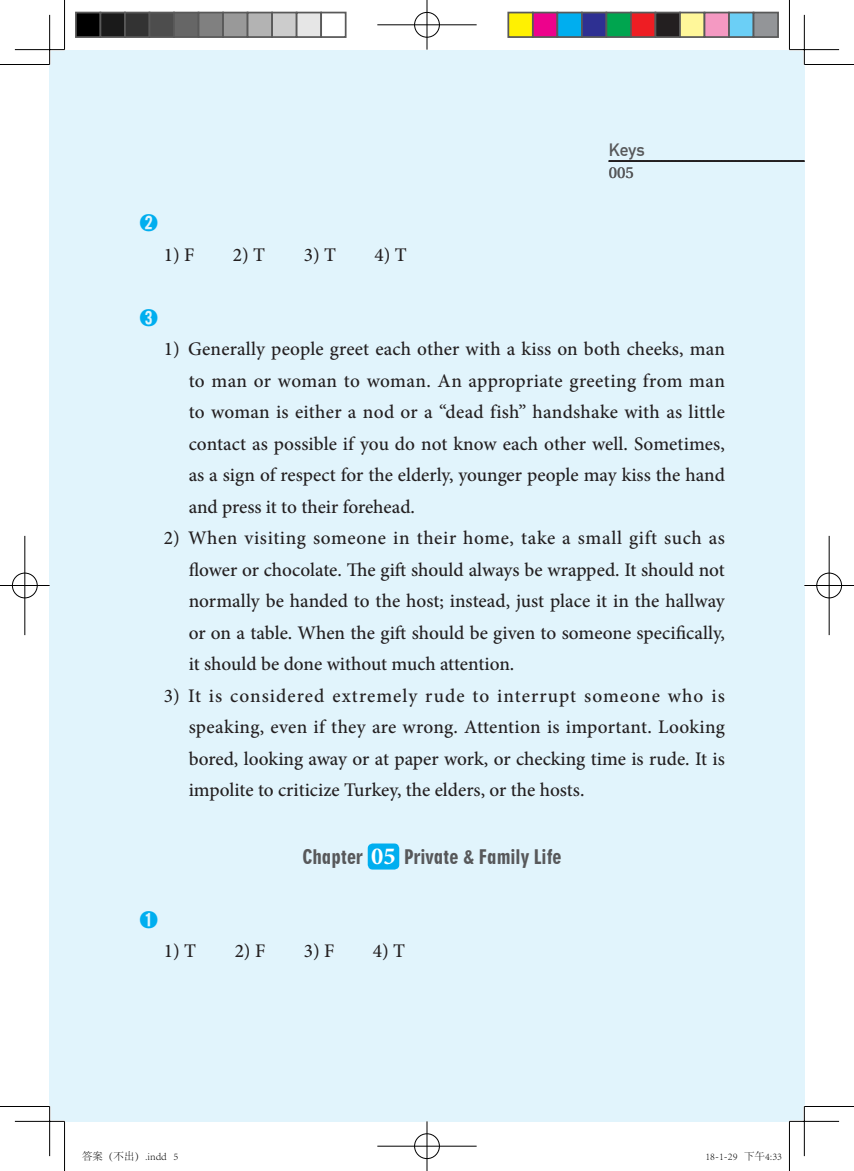
<style>
.page{position:relative;width:854px;height:1171px;background:#fff}
.page>*{position:absolute;margin:0;border:0;box-sizing:border-box;transform-origin:0 0}
.t1{font:700 24.5px "Minion Pro";color:#fff}
.答案文{font:500 19.25px/31.5px "Minion Pro";letter-spacing:-.005em;color:#231f20;text-align:justify}
.正文{font:19.25px "Geometric 706 BT Black Condensed B";color:#57585a}
.练习标题{font:500 19.25px "Adobe Myungjo Std";color:#00aeef}
.t2{font:700 17.5px "DIN Alternate";color:#57585a}
.t3{font:15.75px "Utopia";color:#57585a}
.t4{font:300 10.5px "Adobe Song Std";color:#000}
</style>
<div class="page">
<div style="left:65px;top:50px;width:739px;height:1071px;background:#e1f4fc"></div>
<div style="left:50px;top:50px;width:14px;height:1071px;background:#e1f4fc"></div>
<svg style="left:608px;top:160px;width:196px;height:2px"></svg>
<div style="left:367px;top:843px;width:32px;height:26px;background:#00aeef;border-radius:5px"></div>
<hr style="left:15px;top:48px;width:49px;height:3px;background:#fff">
<hr style="left:789px;top:48px;width:49px;height:3px;background:#fff">
<hr style="left:15px;top:1120px;width:49px;height:2px;background:#fff">
<hr style="left:789px;top:1120px;width:49px;height:2px;background:#fff">
<hr style="left:48px;top:15px;width:3px;height:49px;background:#fff">
<hr style="left:48px;top:1106px;width:3px;height:50px;background:#fff">
<hr style="left:802px;top:15px;width:3px;height:49px;background:#fff">
<hr style="left:802px;top:1106px;width:3px;height:50px;background:#fff">
<hr style="left:0;top:64px;width:50px;height:1px;background:#000">
<hr style="left:804px;top:64px;width:49px;height:1px;background:#000">
<hr style="left:0;top:1106px;width:50px;height:1px;background:#000">
<hr style="left:804px;top:1106px;width:49px;height:1px;background:#000">
<hr style="left:64px;top:0;width:1px;height:50px;background:#000">
<hr style="left:64px;top:1121px;width:1px;height:50px;background:#000">
<hr style="left:788px;top:0;width:1px;height:50px;background:#000">
<hr style="left:788px;top:1121px;width:1px;height:50px;background:#000">
<hr style="left:15px;top:49px;width:49px;height:1px;background:#000">
<hr style="left:789px;top:49px;width:49px;height:1px;background:#000">
<hr style="left:15px;top:1121px;width:49px;height:1px;background:#000">
<hr style="left:789px;top:1121px;width:49px;height:1px;background:#000">
<hr style="left:49px;top:15px;width:1px;height:49px;background:#000">
<hr style="left:49px;top:1106px;width:1px;height:50px;background:#000">
<hr style="left:803px;top:15px;width:1px;height:49px;background:#000">
<hr style="left:803px;top:1106px;width:1px;height:50px;background:#000">
<div style="left:413px;top:11px;width:27px;height:27px;border:2px solid #fff;border-radius:50%"></div>
<hr style="left:377px;top:24px;width:99px;height:2px;background:#fff">
<hr style="left:425px;top:0;width:3px;height:50px;background:#fff">
<div style="left:414px;top:12px;width:25px;height:25px;border:1px solid #000;border-radius:50%"></div>
<hr style="left:377px;top:25px;width:99px;height:1px;background:#000">
<hr style="left:426px;top:0;width:1px;height:50px;background:#000">
<div style="left:413px;top:1132px;width:27px;height:28px;border:2px solid #fff;border-radius:50%"></div>
<hr style="left:377px;top:1145px;width:99px;height:2px;background:#fff">
<hr style="left:425px;top:1121px;width:3px;height:50px;background:#fff">
<div style="left:414px;top:1133px;width:25px;height:26px;border:1px solid #000;border-radius:50%"></div>
<hr style="left:377px;top:1146px;width:99px;height:1px;background:#000">
<hr style="left:426px;top:1121px;width:1px;height:50px;background:#000">
<div style="left:11px;top:572px;width:27px;height:27px;border:2px solid #fff;border-radius:50%"></div>
<hr style="left:0;top:584px;width:50px;height:3px;background:#fff">
<hr style="left:24px;top:536px;width:2px;height:99px;background:#fff">
<div style="left:12px;top:573px;width:25px;height:25px;border:1px solid #000;border-radius:50%"></div>
<hr style="left:0;top:585px;width:50px;height:1px;background:#000">
<hr style="left:25px;top:536px;width:1px;height:99px;background:#000">
<div style="left:815px;top:572px;width:27px;height:27px;border:2px solid #fff;border-radius:50%"></div>
<hr style="left:804px;top:584px;width:49px;height:3px;background:#fff">
<hr style="left:827px;top:536px;width:3px;height:99px;background:#fff">
<div style="left:816px;top:573px;width:25px;height:25px;border:1px solid #000;border-radius:50%"></div>
<hr style="left:804px;top:585px;width:49px;height:1px;background:#000">
<hr style="left:828px;top:536px;width:1px;height:99px;background:#000">
<div style="left:76px;top:13px;width:24px;height:24px;background:#000"></div>
<div style="left:75px;top:12px;width:26px;height:26px;border:2px solid #595959"></div>
<div style="left:100px;top:13px;width:25px;height:24px;background:#1a1a1a"></div>
<div style="left:99px;top:12px;width:27px;height:26px;border:2px solid #595959"></div>
<div style="left:125px;top:13px;width:24px;height:24px;background:#333"></div>
<div style="left:124px;top:12px;width:26px;height:26px;border:2px solid #595959"></div>
<div style="left:149px;top:13px;width:25px;height:24px;background:#4d4d4d"></div>
<div style="left:148px;top:12px;width:27px;height:26px;border:2px solid #595959"></div>
<div style="left:174px;top:13px;width:24px;height:24px;background:#666"></div>
<div style="left:173px;top:12px;width:26px;height:26px;border:2px solid #595959"></div>
<div style="left:198px;top:13px;width:25px;height:24px;background:#808080"></div>
<div style="left:197px;top:12px;width:27px;height:26px;border:2px solid #595959"></div>
<div style="left:223px;top:13px;width:24px;height:24px;background:#999"></div>
<div style="left:222px;top:12px;width:26px;height:26px;border:2px solid #595959"></div>
<div style="left:247px;top:13px;width:25px;height:24px;background:#b3b3b3"></div>
<div style="left:246px;top:12px;width:27px;height:26px;border:2px solid #595959"></div>
<div style="left:272px;top:13px;width:24px;height:24px;background:#ccc"></div>
<div style="left:271px;top:12px;width:26px;height:26px;border:2px solid #595959"></div>
<div style="left:296px;top:13px;width:25px;height:24px;background:#e6e6e6"></div>
<div style="left:295px;top:12px;width:27px;height:26px;border:2px solid #595959"></div>
<div style="left:320px;top:12px;width:26px;height:26px;border:2px solid #595959"></div>
<div style="left:508px;top:13px;width:24px;height:24px;background:#fff101"></div>
<div style="left:507px;top:12px;width:26px;height:26px;border:2px solid #595959"></div>
<div style="left:532px;top:13px;width:25px;height:24px;background:#ed028c"></div>
<div style="left:531px;top:12px;width:27px;height:26px;border:2px solid #595959"></div>
<div style="left:557px;top:13px;width:24px;height:24px;background:#00aeef"></div>
<div style="left:556px;top:12px;width:26px;height:26px;border:2px solid #595959"></div>
<div style="left:581px;top:13px;width:25px;height:24px;background:#2e3092"></div>
<div style="left:580px;top:12px;width:27px;height:26px;border:2px solid #595959"></div>
<div style="left:606px;top:13px;width:24px;height:24px;background:#00a54f"></div>
<div style="left:605px;top:12px;width:26px;height:26px;border:2px solid #595959"></div>
<div style="left:630px;top:13px;width:25px;height:24px;background:#ee1d23"></div>
<div style="left:629px;top:12px;width:27px;height:26px;border:2px solid #595959"></div>
<div style="left:655px;top:13px;width:24px;height:24px;background:#231f20"></div>
<div style="left:654px;top:12px;width:26px;height:26px;border:2px solid #595959"></div>
<div style="left:679px;top:13px;width:25px;height:24px;background:#fff79a"></div>
<div style="left:678px;top:12px;width:27px;height:26px;border:2px solid #595959"></div>
<div style="left:704px;top:13px;width:24px;height:24px;background:#f499c2"></div>
<div style="left:703px;top:12px;width:26px;height:26px;border:2px solid #595959"></div>
<div style="left:728px;top:13px;width:25px;height:24px;background:#6bcff6"></div>
<div style="left:727px;top:12px;width:27px;height:26px;border:2px solid #595959"></div>
<div style="left:753px;top:13px;width:24px;height:24px;background:#939598"></div>
<div style="left:752px;top:12px;width:26px;height:26px;border:2px solid #595959"></div>
<p class="t2" style="left:608px;top:137px;width:37px">Keys</p>
<p class="练习标题" style="left:139px;top:213px;width:21px">➋</p>
<p class="答案文" style="left:164px;top:239px;width:32px">1) F</p>
<p class="答案文" style="left:233px;top:239px;width:34px">2) T</p>
<p class="答案文" style="left:304px;top:239px;width:34px">3) T</p>
<p class="答案文" style="left:374px;top:239px;width:34px">4) T</p>
<p class="练习标题" style="left:139px;top:308px;width:21px">➌</p>
<p class="t3" style="left:608px;top:164px;width:27px">005</p>
<p class="答案文" style="left:189px;top:333px;width:537px;text-indent:-25px">1) Generally people greet each other with a kiss on both cheeks, man to man or woman to woman. An appropriate greeting from man to woman is either a nod or a “dead fish” handshake with as little contact as possible if you do not know each other well. Sometimes, as a sign of respect for the elderly, younger people may kiss the hand and press it to their forehead.</p>
<p class="答案文" style="left:189px;top:522px;width:537px;text-indent:-25px">2) When visiting someone in their home, take a small gift such as flower or chocolate. The gift should always be wrapped. It should not normally be handed to the host; instead, just place it in the hallway or on a table. When the gift should be given to someone specifically, it should be done without much attention.</p>
<p class="答案文" style="left:189px;top:680px;width:537px;text-indent:-25px">3) It is considered extremely rude to interrupt someone who is speaking, even if they are wrong. Attention is important. Looking bored, looking away or at paper work, or checking time is rude. It is impolite to criticize Turkey, the elders, or the hosts.</p>
<p class="正文" style="left:302px;top:845px;width:62px">Chapter</p>
<p class="t1" style="left:371px;top:839px;width:26px">05</p>
<p class="正文" style="left:404px;top:845px;width:159px">Private &amp; Family Life</p>
<p class="练习标题" style="left:139px;top:910px;width:21px">➊</p>
<p class="答案文" style="left:164px;top:935px;width:34px">1) T</p>
<p class="答案文" style="left:234px;top:935px;width:32px">2) F</p>
<p class="答案文" style="left:304px;top:935px;width:32px">3) F</p>
<p class="答案文" style="left:373px;top:935px;width:34px">4) T</p>
<p class="t4" style="left:82px;top:1151px;width:98px">答案（不出）.indd 5</p>
<p class="t4" style="left:705px;top:1151px;width:78px">18-1-29 下午4:33</p>
</div>
